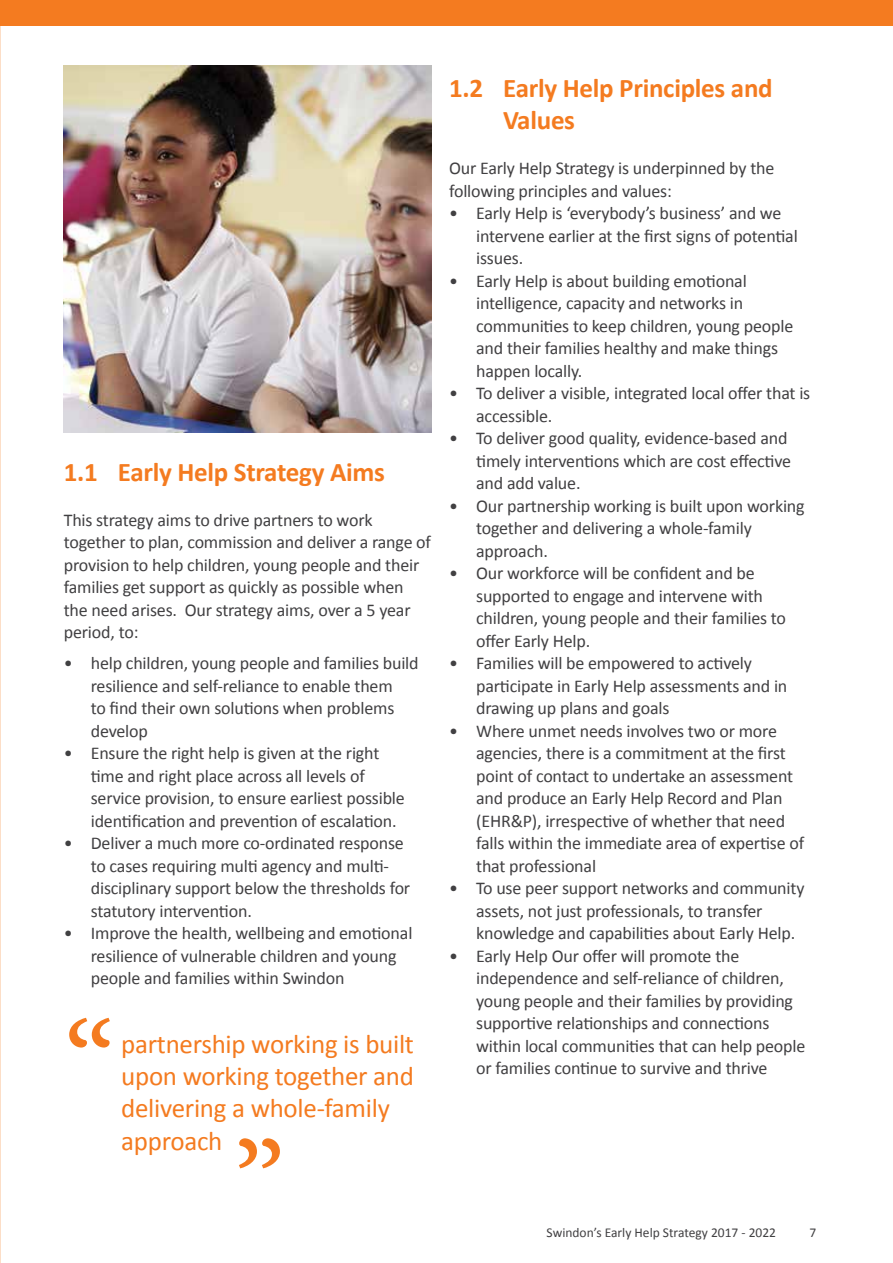
<style>
.page{position:relative;width:893px;height:1263px;background:#fff}
.page>*{position:absolute;margin:0;border:0;box-sizing:border-box;transform-origin:0 0}
.t1{font:129px "Minion Pro";color:#f47b20}
.t2{font:27px/32.4px "Calibri";letter-spacing:-.01em;color:#f47b20}
.t3{font:700 27px/32.4px "Calibri";letter-spacing:-.01em;color:#f47b20}
.t4{font:18px/22.5px "Calibri";letter-spacing:-.01em;color:#414042}
.t5{font:13.5px "Calibri";color:#414042}
</style>
<div class="page">
<div style="left:0;top:0;width:893px;height:26px;background:#f47b20"></div>
<img style="left:64px;top:65px;width:367px;height:367px">
<h2 class="t3" style="left:64px;top:456px;width:323px">1.1 Early Help Strategy Aims</h2>
<p class="t4" style="left:64px;top:509px;width:369px">This strategy aims to drive partners to work together to plan, commission and deliver a range of provision to help children, young people and their families get support as quickly as possible when the need arises. Our strategy aims, over a 5 year period, to:</p>
<p class="t4" style="left:91px;top:652px;width:329px;text-indent:-27px">• help children, young people and families build resilience and self-reliance to enable them<br>to find their own solutions when problems develop</p>
<p class="t4" style="left:91px;top:742px;width:316px;text-indent:-27px">• Ensure the right help is given at the right time and right place across all levels of service provision, to ensure earliest possible identification and prevention of escalation.</p>
<p class="t4" style="left:91px;top:832px;width:321px;text-indent:-27px">• Deliver a much more co-ordinated response to cases requiring multi agency and multi&shy;disciplinary support below the thresholds for statutory intervention.</p>
<p class="t4" style="left:91px;top:922px;width:323px;text-indent:-27px">• Improve the health, wellbeing and emotional resilience of vulnerable children and young people and families within Swindon</p>
<h1 class="t1" style="left:64px;top:982px;width:53px">“</h1>
<h2 class="t2" style="left:121px;top:1027px;width:294px">partnership working is built upon working together and delivering a whole-family approach</h2>
<h1 class="t1" style="left:234px;top:1102px;width:53px">”</h1>
<h2 class="t3" style="left:503px;top:72px;width:271px;text-indent:-54px">1.2 Early Help Principles and<br>Values</h2>
<p class="t4" style="left:449px;top:157px;width:327px">Our Early Help Strategy is underpinned by the following principles and values:</p>
<p class="t4" style="left:476px;top:202px;width:323px;text-indent:-27px">• Early Help is ‘everybody’s business’ and we intervene earlier at the first signs of potential issues.</p>
<p class="t4" style="left:476px;top:270px;width:319px;text-indent:-27px">• Early Help is about building emotional intelligence, capacity and networks in communities to keep children, young people and their families healthy and make things happen locally.</p>
<p class="t4" style="left:476px;top:382px;width:336px;text-indent:-27px">• To deliver a visible, integrated local offer that is accessible.</p>
<p class="t4" style="left:476px;top:427px;width:316px;text-indent:-27px">• To deliver good quality, evidence-based and timely interventions which are cost effective and add value.</p>
<p class="t4" style="left:476px;top:495px;width:330px;text-indent:-27px">• Our partnership working is built upon working together and delivering a whole-family approach.</p>
<p class="t4" style="left:476px;top:562px;width:311px;text-indent:-27px">• Our workforce will be confident and be supported to engage and intervene with children, young people and their families to offer Early Help.</p>
<p class="t4" style="left:476px;top:652px;width:313px;text-indent:-27px">• Families will be empowered to actively participate in Early Help assessments and in drawing up plans and goals</p>
<p class="t4" style="left:476px;top:720px;width:329px;text-indent:-27px">• Where unmet needs involves two or more agencies, there is a commitment at the first point of contact to undertake an assessment and produce an Early Help Record and Plan (EHR&amp;P), irrespective of whether that need falls within the immediate area of expertise of that professional</p>
<p class="t4" style="left:476px;top:877px;width:330px;text-indent:-27px">• To use peer support networks and community assets, not just professionals, to transfer knowledge and capabilities about Early Help.</p>
<p class="t4" style="left:476px;top:945px;width:331px;text-indent:-27px">• Early Help Our offer will promote the independence and self-reliance of children, young people and their families by providing supportive relationships and connections within local communities that can help people or families continue to survive and thrive</p>
<p class="t5" style="left:547px;top:1224px;width:231px">Swindon’s Early Help Strategy 2017 - 2022</p>
<p class="t5" style="left:810px;top:1224px;width:8px">7</p>
</div>
